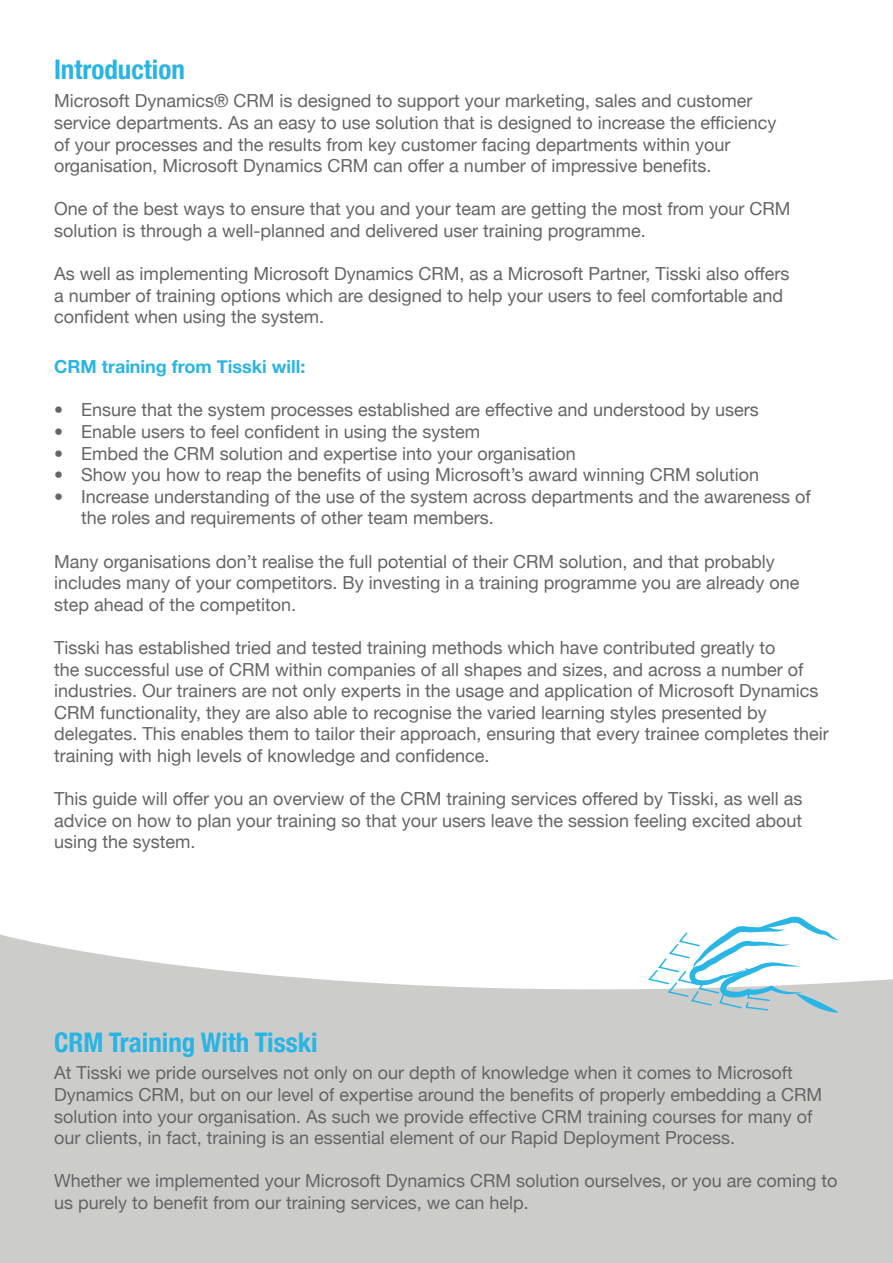
<style>
.page{position:relative;width:893px;height:1263px;background:#fff}
.page>*{position:absolute;margin:0;border:0;box-sizing:border-box;transform-origin:0 0}
.t1{font:700 condensed 27px "Helvetica Neue";color:#28b4e5}
.t2{font:18px/21.6px "Helvetica Neue";color:#666565}
.t3{font:700 18px "Helvetica Neue";color:#28b4e5}
</style>
<div class="page">
<svg style="left:0;top:916px;width:893px;height:347px;background:#d3d4d2"></svg>
<svg style="left:647px;top:917px;width:192px;height:96px"></svg>
<p class="t1" style="left:54px;top:47px;width:132px">Introduction</p>
<p class="t2" style="left:54px;top:89px;width:724px">Microsoft Dynamics® CRM is designed to support your marketing, sales and customer service departments. As an easy to use solution that is designed to increase the efficiency of your processes and the results from key customer facing departments within your organisation, Microsoft Dynamics CRM can offer a number of impressive benefits.</p>
<p class="t2" style="left:54px;top:197px;width:738px">One of the best ways to ensure that you and your team are getting the most from your CRM solution is through a well-planned and delivered user training programme.</p>
<p class="t2" style="left:54px;top:262px;width:737px">As well as implementing Microsoft Dynamics CRM, as a Microsoft Partner, Tisski also offers a number of training options which are designed to help your users to feel comfortable and confident when using the system.</p>
<p class="t3" style="left:54px;top:350px;width:253px">CRM training from Tisski will:</p>
<p class="t2" style="left:54px;top:398px;width:706px">• Ensure that the system processes established are effective and understood by users</p>
<p class="t2" style="left:54px;top:419px;width:428px">• Enable users to feel confident in using the system</p>
<p class="t2" style="left:54px;top:441px;width:523px">• Embed the CRM solution and expertise into your organisation</p>
<p class="t2" style="left:54px;top:463px;width:707px">• Show you how to reap the benefits of using Microsoft’s award winning CRM solution</p>
<p class="t2" style="left:81px;top:484px;width:731px;text-indent:-27px">• Increase understanding of the use of the system across departments and the awareness of the roles and requirements of other team members.</p>
<p class="t2" style="left:54px;top:549px;width:747px">Many organisations don’t realise the full potential of their CRM solution, and that probably includes many of your competitors. By investing in a training programme you are already one step ahead of the competiton.</p>
<p class="t2" style="left:54px;top:635px;width:776px">Tisski has established tried and tested training methods which have contributed greatly to<br>the successful use of CRM within companies of all shapes and sizes, and across a number of industries. Our trainers are not only experts in the usage and application of Microsoft Dynamics CRM functionality, they are also able to recognise the varied learning styles presented by delegates. This enables them to tailor their approach, ensuring that every trainee completes their training with high levels of knowledge and confidence.</p>
<p class="t2" style="left:54px;top:787px;width:750px;text-align:justify">This guide will offer you an overview of the CRM training services offered by Tisski, as well as advice on how to plan your training so that your users leave the session feeling excited about using the system.</p>
<p class="t1" style="left:54px;top:1020px;width:265px">CRM Training With Tisski</p>
<p class="t2" style="left:54px;top:1061px;width:770px">At Tisski we pride ourselves not only on our depth of knowledge when it comes to Microsoft Dynamics CRM, but on our level of expertise around the benefits of properly embedding a CRM solution into your organisation. As such we provide effective CRM training courses for many of our clients, in fact, training is an essential element of our Rapid Deployment Process.</p>
<p class="t2" style="left:54px;top:1169px;width:785px">Whether we implemented your Microsoft Dynamics CRM solution ourselves, or you are coming to us purely to benefit from our training services, we can help.</p>
</div>
